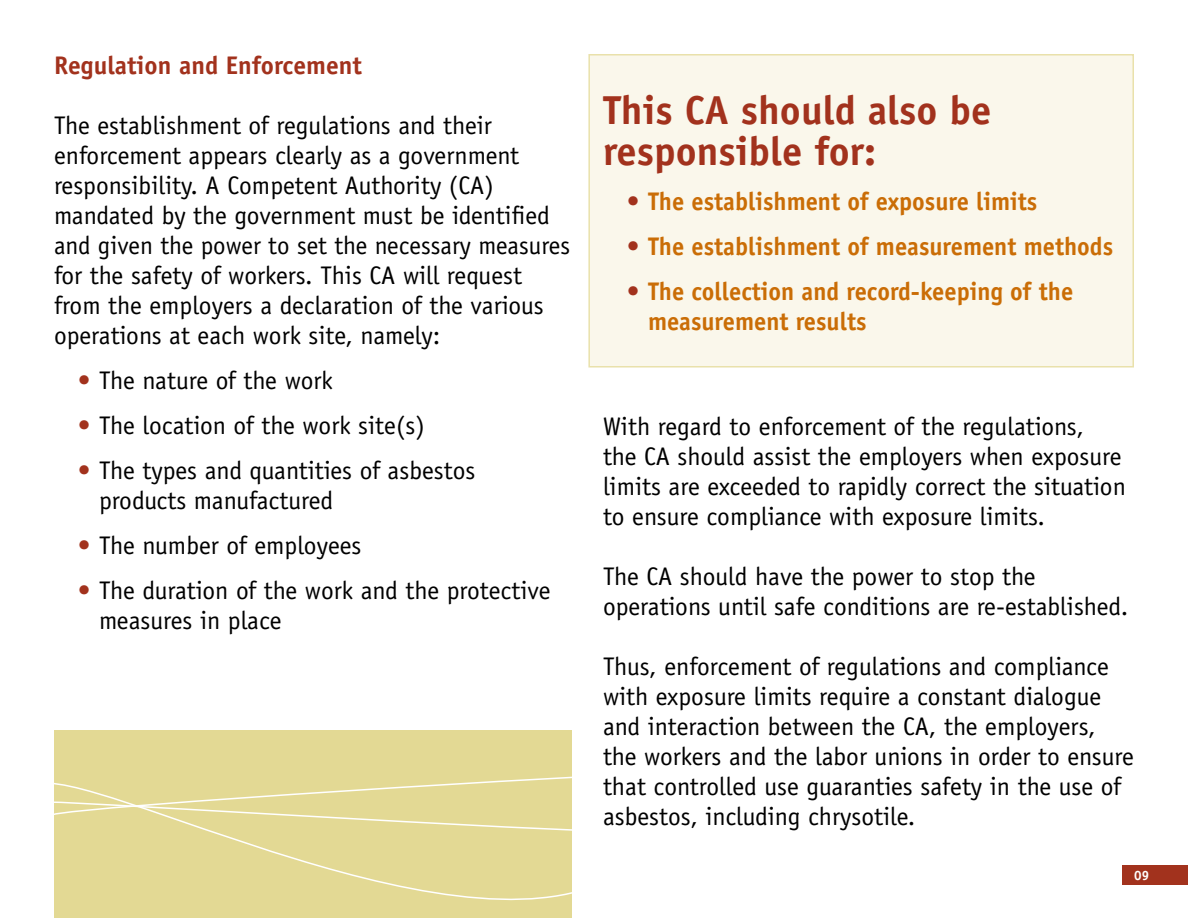
<style>
.page{position:relative;width:1188px;height:918px;background:#fff}
.page>*{position:absolute;margin:0;border:0;box-sizing:border-box;transform-origin:0 0}
.t1{font:700 40.5px/40.5px "Officina Sans";color:#a2321d}
.t2{font:25.5px/30px "Officina Sans";color:#000}
.t3{font:700 25.5px/30px "Officina Sans";color:#ca6d06;scale:.96 1}
.t4{font:700 25.5px "Officina Sans";color:#a2321d}
.t5{font:700 13.5px "Officina Sans";color:#fff}
.s1{color:#a2321d}
</style>
<div class="page">
<div style="left:588px;top:54px;width:546px;height:314px;background:#faf7eb;border:2px solid #e9e1ab"></div>
<div style="left:54px;top:730px;width:518px;height:188px;background:#e3d994"></div>
<svg style="left:226px;top:837px;width:346px;height:64px"></svg>
<svg style="left:54px;top:776px;width:518px;height:61px"></svg>
<div style="left:1122px;top:865px;width:66px;height:20px;background:#a2321d"></div>
<p class="t4" style="left:54px;top:49px;width:309px">Regulation and Enforcement</p>
<p class="t2" style="left:54px;top:110px;width:518px">The establishment of regulations and their enforcement appears clearly as a government responsibility. A Competent Authority (CA) mandated by the government must be identified and given the power to set the necessary measures for the safety of workers. This CA will request from the employers a declaration of the various operations at each work site, namely:</p>
<p class="t2" style="left:78px;top:365px;width:256px"><span class="s1">•</span> The nature of the work</p>
<p class="t2" style="left:78px;top:410px;width:348px"><span class="s1">•</span> The location of the work site(s)</p>
<p class="t2" style="left:99px;top:455px;width:378px;text-indent:-21px"><span class="s1">•</span> The types and quantities of asbestos products manufactured</p>
<p class="t2" style="left:78px;top:530px;width:285px"><span class="s1">•</span> The number of employees</p>
<p class="t2" style="left:99px;top:575px;width:453px;text-indent:-21px"><span class="s1">•</span> The duration of the work and the protective measures in place</p>
<h1 class="t1" style="left:603px;top:90px;width:390px">This CA should also be responsible for:</h1>
<p class="t3" style="left:627px;top:186px;width:429px"><span class="s1">•</span> The establishment of exposure limits</p>
<p class="t3" style="left:627px;top:231px;width:508px"><span class="s1">•</span> The establishment of measurement methods</p>
<p class="t3" style="left:648px;top:276px;width:444px;text-indent:-21px"><span class="s1">•</span> The collection and record-keeping of the measurement results</p>
<p class="t2" style="left:603px;top:411px;width:524px">With regard to enforcement of the regulations,<br>the CA should assist the employers when exposure limits are exceeded to rapidly correct the situation to ensure compliance with exposure limits.</p>
<p class="t2" style="left:603px;top:561px;width:527px">The CA should have the power to stop the operations until safe conditions are re-established.</p>
<p class="t2" style="left:603px;top:651px;width:532px">Thus, enforcement of regulations and compliance with exposure limits require a constant dialogue and interaction between the CA, the employers, the workers and the labor unions in order to ensure that controlled use guaranties safety in the use of asbestos, including chrysotile.</p>
<p class="t5" style="left:1134px;top:867px;width:17px">09</p>
</div>
